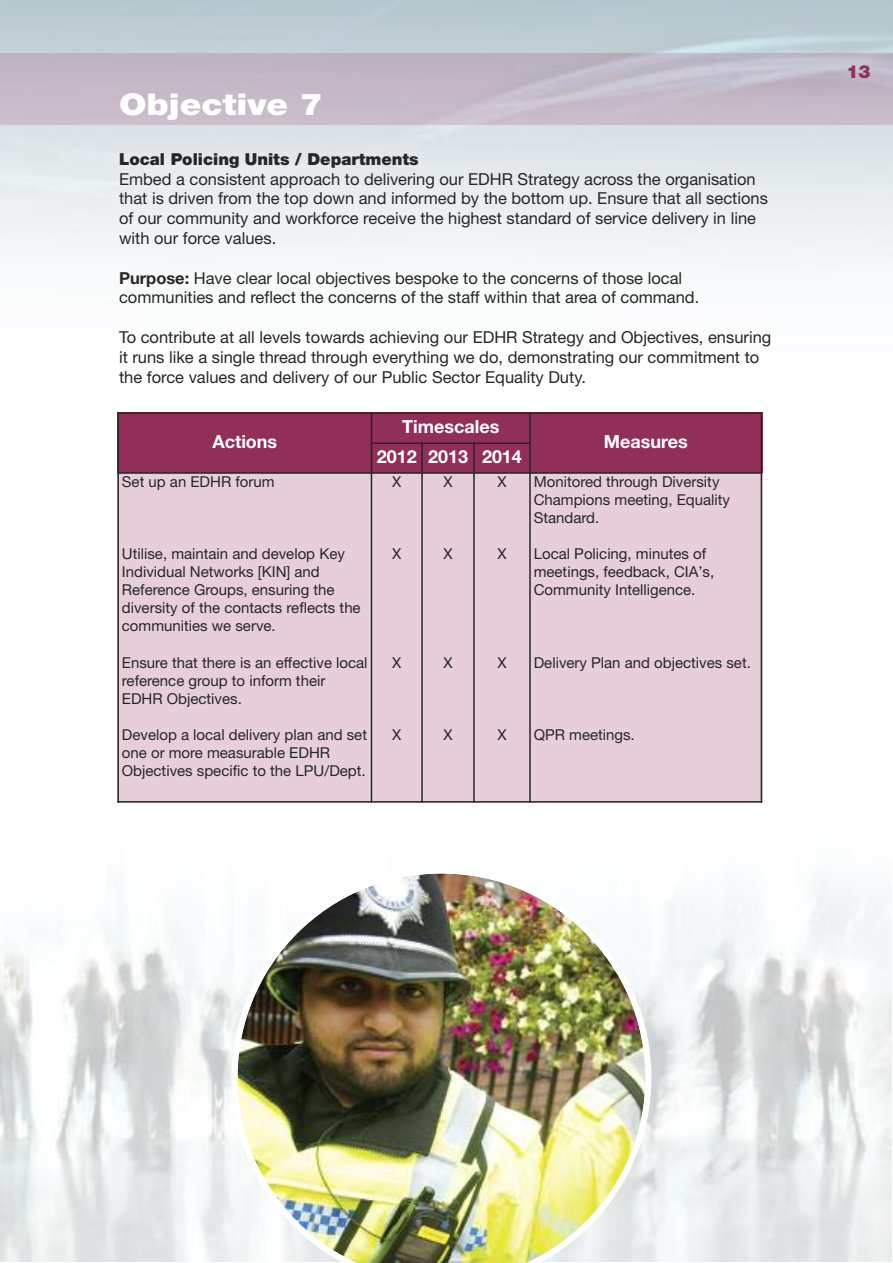
<style>
.page{position:relative;width:893px;height:1263px;background:#fff}
.page>*{position:absolute;margin:0;border:0;box-sizing:border-box;transform-origin:0 0}
.t1{font:900 30px "Helvetica Neue LT";color:#fff;scale:1.15 1}
.t2{font:700 18px "Helvetica Neue LT";color:#fff}
.t3{font:900 18px "Helvetica Neue LT";color:#922f59}
.t4{font:16.5px/19.8px "Helvetica Neue LT";color:#272627}
.t5{font:900 16.5px "Helvetica Neue LT";color:#272627}
.t6{font:15px/18px "Helvetica Neue LT";color:#272627}
.s1{font-weight:700}
</style>
<div class="page">
<img style="left:0;top:0;width:893px;height:512px">
<img style="left:0;top:759px;width:891px;height:502px">
<img style="left:0;top:54px;width:893px;height:70px">
<img style="left:232px;top:867px;width:419px;height:396px">
<div style="left:117px;top:412px;width:254px;height:61px;background:#922f59"></div>
<div style="left:372px;top:412px;width:158px;height:31px;background:#922f59"></div>
<div style="left:530px;top:412px;width:232px;height:61px;background:#922f59"></div>
<div style="left:371px;top:443px;width:51px;height:30px;background:#922f59"></div>
<div style="left:422px;top:443px;width:52px;height:30px;background:#922f59"></div>
<div style="left:474px;top:443px;width:56px;height:30px;background:#922f59"></div>
<div style="left:117px;top:473px;width:254px;height:329px;background:#e6cfd9"></div>
<div style="left:371px;top:473px;width:51px;height:329px;background:#e6cfd9"></div>
<div style="left:422px;top:473px;width:52px;height:329px;background:#e6cfd9"></div>
<div style="left:474px;top:473px;width:56px;height:329px;background:#e6cfd9"></div>
<div style="left:530px;top:473px;width:232px;height:329px;background:#e6cfd9"></div>
<hr style="left:117px;top:412px;width:2px;height:390px;background:#272627">
<hr style="left:371px;top:412px;width:1px;height:390px;background:#272627">
<hr style="left:421px;top:442px;width:2px;height:360px;background:#272627">
<hr style="left:473px;top:442px;width:2px;height:360px;background:#272627">
<hr style="left:529px;top:412px;width:2px;height:390px;background:#272627">
<hr style="left:761px;top:412px;width:1px;height:390px;background:#272627">
<hr style="left:117px;top:412px;width:645px;height:2px;background:#272627">
<hr style="left:371px;top:442px;width:160px;height:2px;background:#272627">
<hr style="left:117px;top:472px;width:645px;height:2px;background:#272627">
<hr style="left:117px;top:801px;width:645px;height:1px;background:#272627">
<h1 class="t1" style="left:119px;top:94px;width:179px">Objective 7</h1>
<p class="t5" style="left:119px;top:153px;width:301px">Local Policing Units / Departments</p>
<p class="t4" style="left:119px;top:170px;width:650px">Embed a consistent approach to delivering our EDHR Strategy across the organisation that is driven from the top down and informed by the bottom up. Ensure that all sections of our community and workforce receive the highest standard of service delivery in line with our force values.</p>
<p class="t4" style="left:119px;top:269px;width:582px"><span class="s1">Purpose:</span> Have clear local objectives bespoke to the concerns of those local communities and reflect the concerns of the staff within that area of command.</p>
<p class="t4" style="left:119px;top:329px;width:654px">To contribute at all levels towards achieving our EDHR Strategy and Objectives, ensuring it runs like a single thread through everything we do, demonstrating our commitment to the force values and delivery of our Public Sector Equality Duty.</p>
<p class="t2" style="left:212px;top:435px;width:66px">Actions</p>
<p class="t2" style="left:402px;top:420px;width:99px">Timescales</p>
<p class="t2" style="left:377px;top:450px;width:147px">2012 2013 2014</p>
<p class="t2" style="left:604px;top:435px;width:85px">Measures</p>
<p class="t6" style="left:122px;top:475px;width:154px">Set up an EDHR forum</p>
<p class="t6" style="left:122px;top:547px;width:240px">Utilise, maintain and develop Key<br>Individual Networks [KIN] and<br>Reference Groups, ensuring the diversity of the contacts reflects the communities we serve.</p>
<p class="t6" style="left:122px;top:655px;width:247px">Ensure that there is an effective local reference group to inform their<br>EDHR Objectives.</p>
<p class="t6" style="left:122px;top:727px;width:247px">Develop a local delivery plan and set one or more measurable EDHR<br>Objectives specific to the LPU/Dept.</p>
<p class="t6" style="left:392px;top:475px;width:11px">X</p>
<p class="t6" style="left:392px;top:547px;width:11px">X</p>
<p class="t6" style="left:392px;top:655px;width:11px">X</p>
<p class="t6" style="left:392px;top:727px;width:11px">X</p>
<p class="t6" style="left:443px;top:475px;width:11px">X</p>
<p class="t6" style="left:443px;top:547px;width:11px">X</p>
<p class="t6" style="left:443px;top:655px;width:11px">X</p>
<p class="t6" style="left:443px;top:727px;width:11px">X</p>
<p class="t6" style="left:497px;top:475px;width:11px">X</p>
<p class="t6" style="left:497px;top:547px;width:11px">X</p>
<p class="t6" style="left:534px;top:475px;width:198px">Monitored through Diversity<br>Champions meeting, Equality<br>Standard.</p>
<p class="t6" style="left:534px;top:547px;width:182px">Local Policing, minutes of meetings, feedback, CIA’s,<br>Community Intelligence.</p>
<p class="t6" style="left:497px;top:655px;width:11px">X</p>
<p class="t6" style="left:534px;top:655px;width:219px">Delivery Plan and objectives set.</p>
<p class="t6" style="left:497px;top:727px;width:11px">X</p>
<p class="t6" style="left:534px;top:727px;width:103px">QPR meetings.</p>
<p class="t3" style="left:846px;top:65px;width:26px">13</p>
</div>
